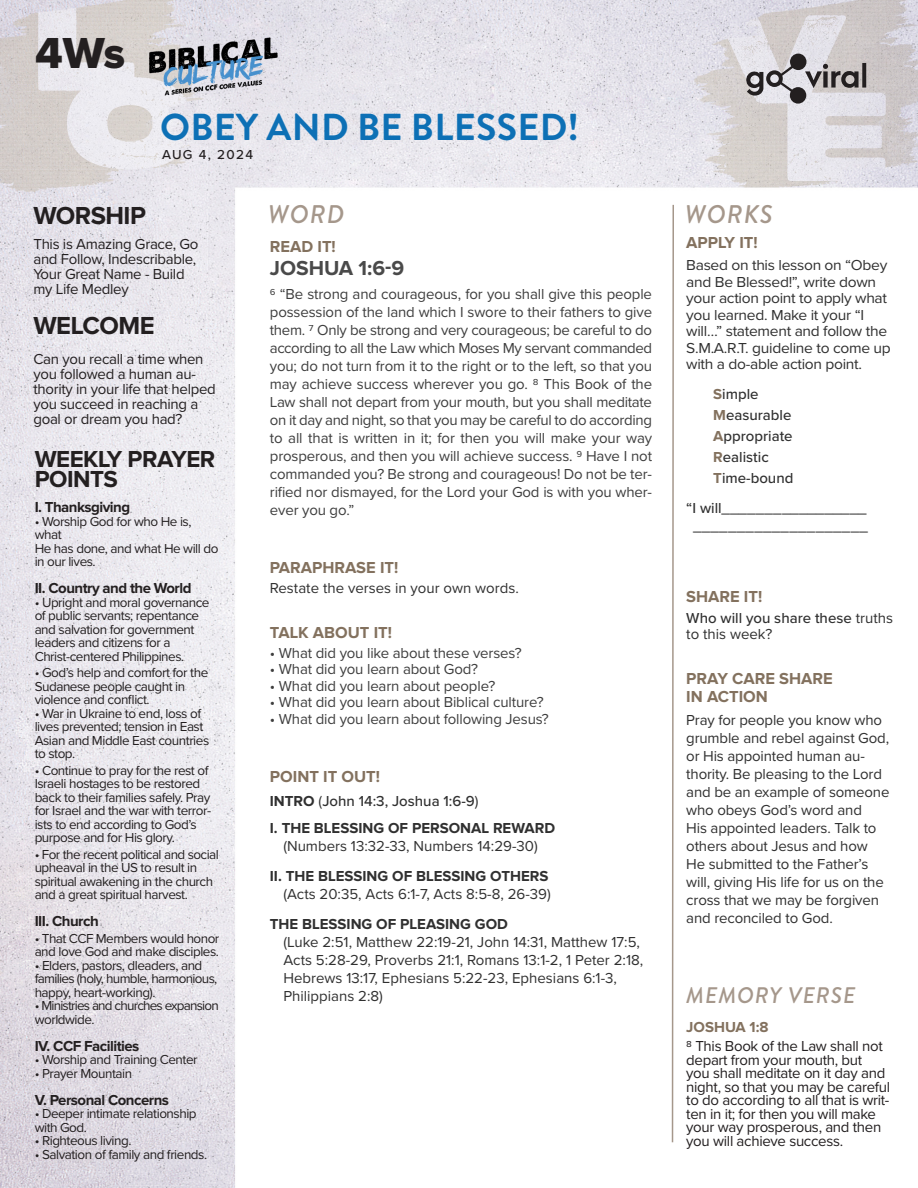
<style>
.page{position:relative;width:918px;height:1188px;background:#fff}
.page>*{position:absolute;margin:0;border:0;box-sizing:border-box;transform-origin:0 0}
.t1{font:45px "Proxima Nova Extrabld";color:#231f20}
.t2{font:700 37.5px "Brandon Grotesque";letter-spacing:.01em;color:#0d70b5}
.t3{font:700 25.5px "Proxima Nova";letter-spacing:-.02em;color:#231f20}
.t4{font:italic 500 25.5px "Brandon Grotesque";letter-spacing:.04em;color:#a5978b}
.t5{font:700 24px/19.8px "Proxima Nova";letter-spacing:-.02em;color:#231f20}
.t6{font:italic 500 22.5px "Brandon Grotesque";letter-spacing:.04em;color:#a5978b}
.t7{font:700 21px "Proxima Nova";color:#4a4a4a}
.t8{font:700 16.5px "Proxima Nova";color:#83715e}
.t9{font:15px/18px "Proxima Nova";letter-spacing:-.01em;color:#3e3e3e;text-align:justify}
.t10{font:15px/18px "Proxima Nova";letter-spacing:-.01em;color:#303030}
.t11{font:15px/13.5px "Proxima Nova";letter-spacing:-.02em;color:#231f20}
.t12{font:15px/16.5px "Proxima Nova";letter-spacing:-.01em;color:#303030;scale:1.04 1}
.t13{font:500 15px/16.5px "Proxima Nova";color:#303030}
.t14{font:700 15px "Proxima Nova";color:#303030}
.t15{font:700 15px "Proxima Nova";letter-spacing:-.035em;color:#231f20}
.t16{font:700 15px "Proxima Nova";color:#83715e}
.t17{font:13.5px/13.5px "Proxima Nova";letter-spacing:-.035em;color:#231f20}
.t18{font:13.5px/13.5px "Proxima Nova";letter-spacing:-.06em;color:#231f20}
.t19{font:500 13.5px "Proxima Nova";letter-spacing:.1em;color:#231f20}
.s1{font-weight:700}
.s2{font-weight:400}
.s3{font-weight:700;color:#83715e}
</style>
<div class="page">
<img style="left:0;top:0;width:918px;height:1188px">
<svg style="left:671px;top:203px;width:4px;height:941px"></svg>
<svg style="left:746px;top:54px;width:120px;height:50px;background:#afacaf"></svg>
<h1 class="t1" style="left:35px;top:27px;width:92px">4Ws</h1>
<p class="t2" style="left:160px;top:101px;width:421px">OBEY AND BE BLESSED!</p>
<p class="t19" style="left:162px;top:145px;width:93px">AUG 4, 2024</p>
<p class="t3" style="left:33px;top:204px;width:114px">WORSHIP</p>
<p class="t11" style="left:33px;top:236px;width:167px;line-height:15px">This is Amazing Grace, Go and Follow, Indescribable,<br>Your Great Name - Build</p>
<p class="t11" style="left:33px;top:282px;width:97px">my Life Medley</p>
<p class="t3" style="left:33px;top:313px;width:123px">WELCOME</p>
<p class="t11" style="left:33px;top:350px;width:184px;line-height:15px">Can you recall a time when you followed a human au&shy;thority in your life that helped you succeed in reaching a goal or dream you had?</p>
<h3 class="t5" style="left:35px;top:451px;width:182px">WEEKLY PRAYER<br>POINTS</h3>
<p class="t15" style="left:35px;top:500px;width:97px">I. Thanksgiving</p>
<p class="t17" style="left:35px;top:514px;width:185px">• Worship God for who He is, what<br>He has done, and what He will do in our lives.</p>
<p class="t15" style="left:35px;top:581px;width:158px">II. Country and the World</p>
<p class="t17" style="left:35px;top:595px;width:176px">• Upright and moral governance of public servants; repentance and salvation for government leaders and citizens for a<br>Christ-centered Philippines.</p>
<p class="t17" style="left:35px;top:665px;width:175px">• God’s help and comfort for the<br>Sudanese people caught in violence and conflict.</p>
<p class="t17" style="left:35px;top:706px;width:176px">• War in Ukraine to end, loss of lives prevented; tension in East<br>Asian and Middle East countries to stop.</p>
<p class="t17" style="left:35px;top:763px;width:178px">• Continue to pray for the rest of<br>Israeli hostages to be restored back to their families safely. Pray for Israel and the war with terror&shy;ists to end according to God’s purpose and for His glory.</p>
<p class="t17" style="left:35px;top:847px;width:186px">• For the recent political and social upheaval in the US to result in spiritual awakening in the church and a great spiritual harvest.</p>
<p class="t15" style="left:35px;top:914px;width:66px">III. Church</p>
<p class="t17" style="left:35px;top:931px;width:186px">• That CCF Members would honor and love God and make disciples.</p>
<p class="t17" style="left:35px;top:958px;width:184px">• Elders, pastors, dleaders, and families (holy, humble, harmonious, happy, heart-working).</p>
<p class="t18" style="left:35px;top:998px;width:186px">• Ministries and churches expansion worldwide.</p>
<p class="t15" style="left:35px;top:1039px;width:106px">IV. CCF Facilities</p>
<p class="t17" style="left:35px;top:1052px;width:164px">• Worship and Training Center</p>
<p class="t17" style="left:35px;top:1066px;width:99px">• Prayer Mountain</p>
<p class="t15" style="left:35px;top:1093px;width:136px">V. Personal Concerns</p>
<p class="t17" style="left:35px;top:1106px;width:164px">• Deeper intimate relationship with God.</p>
<p class="t17" style="left:35px;top:1133px;width:98px">• Righteous living.</p>
<p class="t17" style="left:35px;top:1147px;width:174px">• Salvation of family and friends.</p>
<h3 class="t4" style="left:268px;top:196px;width:78px">WORD</h3>
<h3 class="t4" style="left:685px;top:196px;width:89px">WORKS</h3>
<p class="t8" style="left:270px;top:239px;width:67px">READ IT!</p>
<p class="t7" style="left:270px;top:259px;width:136px">JOSHUA 1:6-9</p>
<p class="t9" style="left:270px;top:284px;width:384px">6 “Be strong and courageous, for you shall give this people possession of the land which I swore to their fathers to give them. 7 Only be strong and very courageous; be careful to do</p>
<p class="t9" style="left:270px;top:338px;width:384px">according to all the Law which Moses My servant commanded you; do not turn from it to the right or to the left, so that you may achieve success wherever you go. 8 This Book of the Law shall not depart from your mouth, but you shall meditate on it day and night, so that you may be careful to do according</p>
<p class="t9" style="left:270px;top:428px;width:384px">to all that is written in it; for then you will make your way prosperous, and then you will achieve success. 9 Have I not commanded you? Be strong and courageous! Do not be ter&shy;rified nor dismayed, for the Lord your God is with you wher&shy;ever you go.”</p>
<p class="t8" style="left:270px;top:560px;width:130px">PARAPHRASE IT!</p>
<p class="t10" style="left:270px;top:579px;width:250px">Restate the verses in your own words.</p>
<p class="t8" style="left:270px;top:625px;width:124px">TALK ABOUT IT!</p>
<p class="t9" style="left:270px;top:643px;width:253px">• What did you like about these verses?</p>
<p class="t9" style="left:270px;top:659px;width:210px">• What did you learn about God?</p>
<p class="t9" style="left:270px;top:676px;width:227px">• What did you learn about people?</p>
<p class="t9" style="left:270px;top:692px;width:275px">• What did you learn about Biblical culture?</p>
<p class="t9" style="left:270px;top:709px;width:281px">• What did you learn about following Jesus?</p>
<p class="t8" style="left:270px;top:769px;width:112px">POINT IT OUT!</p>
<p class="t13" style="left:270px;top:792px;width:210px"><span class="s1">INTRO</span> <span class="s2">(</span>John 14:3, Joshua 1:6-9<span class="s2">)</span></p>
<p class="t14" style="left:270px;top:821px;width:287px">I. THE BLESSING OF PERSONAL REWARD</p>
<p class="t10" style="left:283px;top:836px;width:256px">(Numbers 13:32-33, Numbers 14:29-30)</p>
<p class="t14" style="left:270px;top:869px;width:280px">II. THE BLESSING OF BLESSING OTHERS</p>
<p class="t10" style="left:283px;top:884px;width:269px">(Acts 20:35, Acts 6:1-7, Acts 8:5-8, 26-39)</p>
<p class="t14" style="left:270px;top:917px;width:240px">THE BLESSING OF PLEASING GOD</p>
<p class="t10" style="left:283px;top:932px;width:361px">(Luke 2:51, Matthew 22:19-21, John 14:31, Matthew 17:5, Acts 5:28-29, Proverbs 21:1, Romans 13:1-2, 1 Peter 2:18, Hebrews 13:17, Ephesians 5:22-23, Ephesians 6:1-3, Philippians 2:8)</p>
<p class="t8" style="left:686px;top:235px;width:73px">APPLY IT!</p>
<p class="t12" style="left:686px;top:256px;width:198px">Based on this lesson on “Obey and Be Blessed!”, write down your action point to apply what you learned. Make it your “I will…” statement and follow the<br>S.M.A.R.T. guideline to come up with a do-able action point.</p>
<p class="t13" style="left:713px;top:386px;width:47px"><span class="s3">S</span>imple</p>
<p class="t13" style="left:713px;top:407px;width:80px"><span class="s3">M</span>easurable</p>
<p class="t13" style="left:713px;top:428px;width:81px"><span class="s3">A</span>ppropriate</p>
<p class="t13" style="left:713px;top:449px;width:57px"><span class="s3">R</span>ealistic</p>
<p class="t13" style="left:713px;top:470px;width:82px"><span class="s3">T</span>ime-bound</p>
<p class="t13" style="left:686px;top:500px;width:182px">“I will_________________</p>
<p class="t13" style="left:693px;top:518px;width:176px">____________________</p>
<p class="t8" style="left:686px;top:589px;width:78px">SHARE IT!</p>
<p class="t13" style="left:686px;top:609px;width:208px">Who will you share these <span class="s2">truths to this week?</span></p>
<p class="t8" style="left:686px;top:671px;width:148px">PRAY CARE SHARE</p>
<p class="t8" style="left:686px;top:689px;width:83px">IN ACTION</p>
<p class="t10" style="left:686px;top:710px;width:205px">Pray for people you know who grumble and rebel against God, or His appointed human au&shy;thority. Be pleasing to the Lord and be an example of someone who obeys God’s word and<br>His appointed leaders. Talk to others about Jesus and how<br>He submitted to the Father’s will, giving His life for us on the cross that we may be forgiven and reconciled to God.</p>
<p class="t6" style="left:686px;top:980px;width:171px">MEMORY VERSE</p>
<p class="t16" style="left:686px;top:1020px;width:84px">JOSHUA 1:8</p>
<p class="t11" style="left:686px;top:1039px;width:205px">8 This Book of the Law shall not depart from your mouth, but<br>you shall meditate on it day and night, so that you may be careful to do according to all that is writ&shy;ten in it; for then you will make your way prosperous, and then you will achieve success.</p>
</div>
